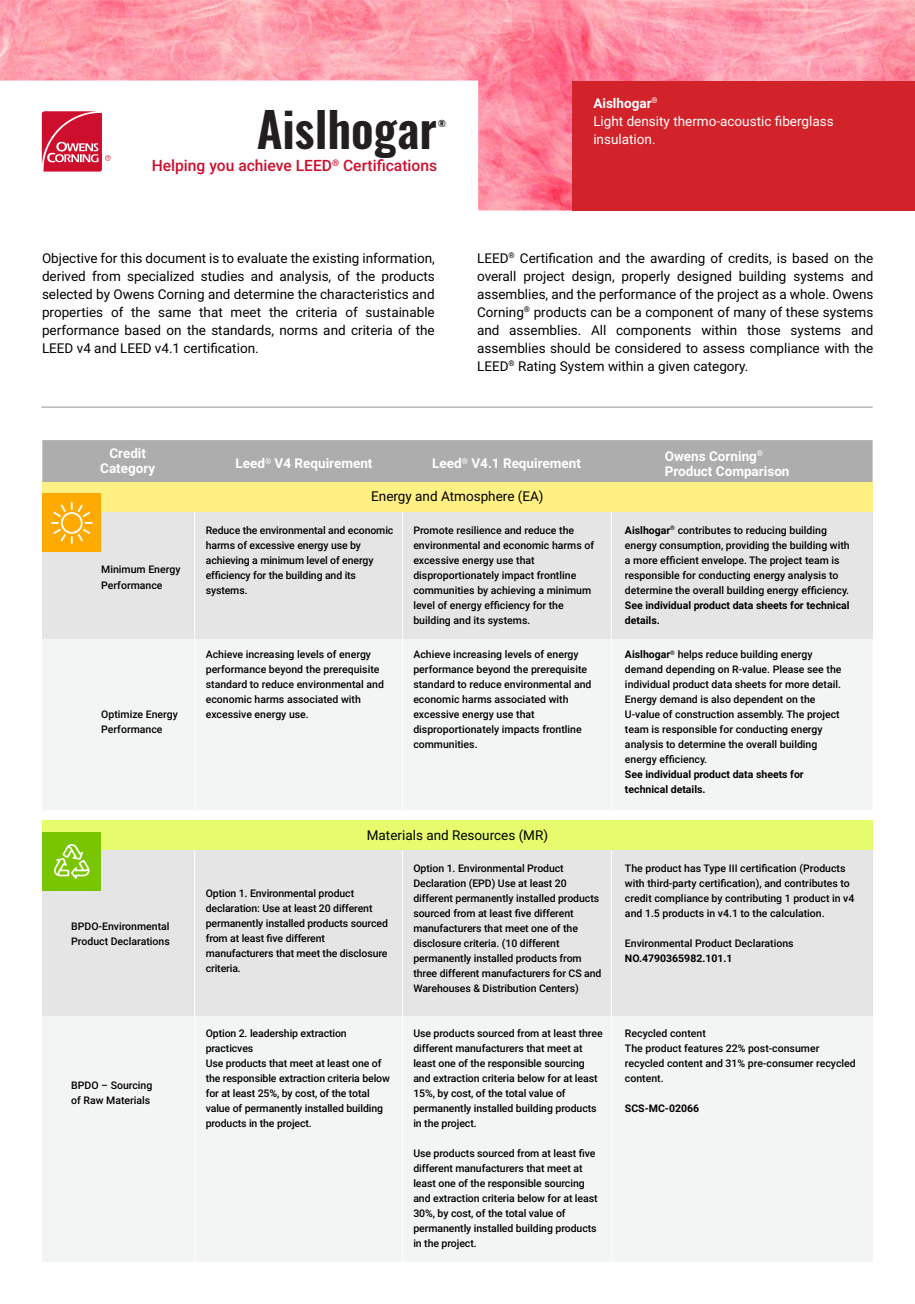
<style>
.page{position:relative;width:915px;height:1304px;background:#fff}
.page>*{position:absolute;margin:0;border:0;box-sizing:border-box;transform-origin:0 0}
.t1{font:600 48px "Oswald";color:#231f20}
.t2{font:500 15.6px "Roboto";color:#ce0e2d}
.t3{font:13.5px/18px "Roboto";color:#000;text-align:justify}
.t4{font:700 13.5px/15px "Roboto";color:#fff;text-align:center}
.t5{font:13.5px/18px "Roboto";color:#fff}
.t6{font:500 10.5px/15px "Roboto";letter-spacing:-.005em;color:#000}
.t7{font:700 10.5px/15px "Roboto";color:#000}
.t8{font:600 8.7px "Oswald";color:#000}
.s1{font-weight:700}
</style>
<div class="page">
<div style="left:42px;top:638px;width:830px;height:172px;background:#f3f4f4"></div>
<div style="left:42px;top:511px;width:830px;height:127px;background:#e5e5e5"></div>
<hr style="left:194px;top:511px;width:1px;height:299px;background:#fff">
<hr style="left:402px;top:511px;width:1px;height:299px;background:#fff">
<hr style="left:610px;top:511px;width:1px;height:299px;background:#fff">
<div style="left:42px;top:440px;width:830px;height:42px;background:#adadad"></div>
<div style="left:42px;top:482px;width:830px;height:29px;background:#fff083"></div>
<div style="left:42px;top:493px;width:59px;height:59px;background:#fa0"></div>
<svg style="left:51px;top:502px;width:42px;height:42px"></svg>
<hr style="left:41px;top:406px;width:831px;height:1px;background:#939598">
<div style="left:42px;top:849px;width:830px;height:166px;background:#e5e5e5"></div>
<div style="left:42px;top:1015px;width:830px;height:245px;background:#f3f4f4"></div>
<div style="left:42px;top:820px;width:830px;height:29px;background:#e7fc6d"></div>
<hr style="left:194px;top:849px;width:1px;height:411px;background:#fff">
<hr style="left:402px;top:849px;width:1px;height:411px;background:#fff">
<hr style="left:610px;top:849px;width:1px;height:411px;background:#fff">
<div style="left:42px;top:831px;width:59px;height:59px;background:#79c600"></div>
<svg style="left:54px;top:844px;width:36px;height:34px"></svg>
<img style="left:0;top:0;width:914px;height:210px">
<div style="left:571px;top:81px;width:343px;height:129px;background:#d2232a"></div>
<h1 class="t1" style="left:257px;top:96px;width:181px">Aislhogar</h1>
<p class="t8" style="left:438px;top:118px;width:9px">®</p>
<h2 class="t2" style="left:152px;top:154px;width:287px">Helping you achieve LEED<sup>®</sup> Certifications</h2>
<p class="t5" style="left:593px;top:93px;width:242px"><span class="s1">Aislhogar</span><sup>®<br></sup>Light density thermo-acoustic fiberglass insulation.</p>
<p class="t3" style="left:42px;top:248px;width:394px">Objective for this document is to evaluate the existing information, derived from specialized studies and analysis, of the products selected by Owens Corning and determine the characteristics and properties of the same that meet the criteria of sustainable performance based on the standards, norms and criteria of the LEED v4 and LEED v4.1 certification.</p>
<p class="t3" style="left:477px;top:248px;width:398px">LEED<sup>®</sup> Certification and the awarding of credits, is based on the overall project design, properly designed building systems and assemblies, and the performance of the project as a whole. Owens Corning<sup>®</sup> products can be a component of many of these systems and assemblies. All components within those systems and assemblies should be considered to assess compliance with the LEED<sup>®</sup> Rating System within a given category.</p>
<p class="t4" style="left:100px;top:445px;width:57px">Credit<br>Category</p>
<p class="t4" style="left:235px;top:455px;width:138px">Leed<sup>®</sup> V4 Requirement</p>
<p class="t4" style="left:432px;top:455px;width:150px">Leed<sup>®</sup> V4.1 Requirement</p>
<p class="t4" style="left:664px;top:447px;width:126px;text-align:left">Owens Corning<sup>®<br></sup>Product Comparison</p>
<p class="t3" style="left:371px;top:486px;width:174px">Energy and Atmosphere (EA)</p>
<p class="t6" style="left:101px;top:561px;width:81px">Minimum Energy<br>Performance</p>
<p class="t6" style="left:101px;top:706px;width:78px">Optimize Energy<br>Performance</p>
<p class="t6" style="left:71px;top:917px;width:100px">BPDO-Environmental<br>Product Declarations</p>
<p class="t6" style="left:71px;top:1077px;width:83px">BPDO – Sourcing of Raw Materials</p>
<p class="t6" style="left:206px;top:522px;width:189px">Reduce the environmental and economic harms of excessive energy use by achieving a minimum level of energy efficiency for the building and its systems.</p>
<p class="t6" style="left:413px;top:522px;width:182px">Promote resilience and reduce the environmental and economic harms of excessive energy use that disproportionately impact frontline communities by achieving a minimum level of energy efficiency for the building and its systems.</p>
<p class="t6" style="left:624px;top:522px;width:226px"><span class="s1">Aislhogar</span><sup>®</sup> contributes to reducing building energy consumption, providing the building with a more efficient envelope. The project team is responsible for conducting energy analysis to determine the overall building energy efficiency.</p>
<p class="t7" style="left:624px;top:597px;width:226px">See individual product data sheets for technical details.</p>
<p class="t6" style="left:206px;top:646px;width:180px">Achieve increasing levels of energy performance beyond the prerequisite standard to reduce environmental and economic harms associated with excessive energy use.</p>
<p class="t6" style="left:624px;top:646px;width:218px"><span class="s1">Aislhogar</span><sup>®</sup> helps reduce building energy demand depending on R-value. Please see the individual product data sheets for more detail.<br>Energy demand is also dependent on the U-value of construction assembly. The project team is responsible for conducting energy analysis to determine the overall building energy efficiency.</p>
<p class="t7" style="left:624px;top:766px;width:180px">See individual product data sheets for technical details.</p>
<p class="t6" style="left:413px;top:646px;width:180px">Achieve increasing levels of energy performance beyond the prerequisite standard to reduce environmental and economic harms associated with excessive energy use that disproportionately impacts frontline communities.</p>
<p class="t3" style="left:366px;top:825px;width:183px">Materials and Resources (MR)</p>
<p class="t6" style="left:206px;top:885px;width:184px">Option 1. Environmental product declaration: Use at least 20 different permanently installed products sourced from at least five different manufacturers that meet the disclosure criteria.</p>
<p class="t6" style="left:413px;top:860px;width:189px">Option 1. Environmental Product Declaration (EPD) Use at least 20 different permanently installed products sourced from at least five different manufacturers that meet one of the disclosure criteria. (10 different permanently installed products from three different manufacturers for CS and Warehouses &amp; Distribution Centers)</p>
<p class="t6" style="left:624px;top:860px;width:231px">The product has Type III certification (Products with third-party certification), and contributes to credit compliance by contributing 1 product in v4 and 1.5 products in v4.1 to the calculation.</p>
<p class="t6" style="left:624px;top:935px;width:170px">Environmental Product Declarations</p>
<p class="t7" style="left:624px;top:950px;width:109px">NO.4790365982.101.1</p>
<p class="t6" style="left:206px;top:1025px;width:186px">Option 2. leadership extraction practicves<br>Use products that meet at least one of the responsible extraction criteria below for at least 25%, by cost, of the total value of permanently installed building products in the project.</p>
<p class="t6" style="left:413px;top:1025px;width:191px">Use products sourced from at least three different manufacturers that meet at least one of the responsible sourcing and extraction criteria below for at least 15%, by cost, of the total value of permanently installed building products in the project.</p>
<p class="t6" style="left:413px;top:1145px;width:186px">Use products sourced from at least five different manufacturers that meet at least one of the responsible sourcing and extraction criteria below for at least 30%, by cost, of the total value of permanently installed building products in the project.</p>
<p class="t6" style="left:624px;top:1025px;width:232px">Recycled content<br>The product features 22% post-consumer recycled content and 31% pre-consumer recycled content.</p>
<p class="t7" style="left:624px;top:1100px;width:76px">SCS-MC-02066</p>
</div>
